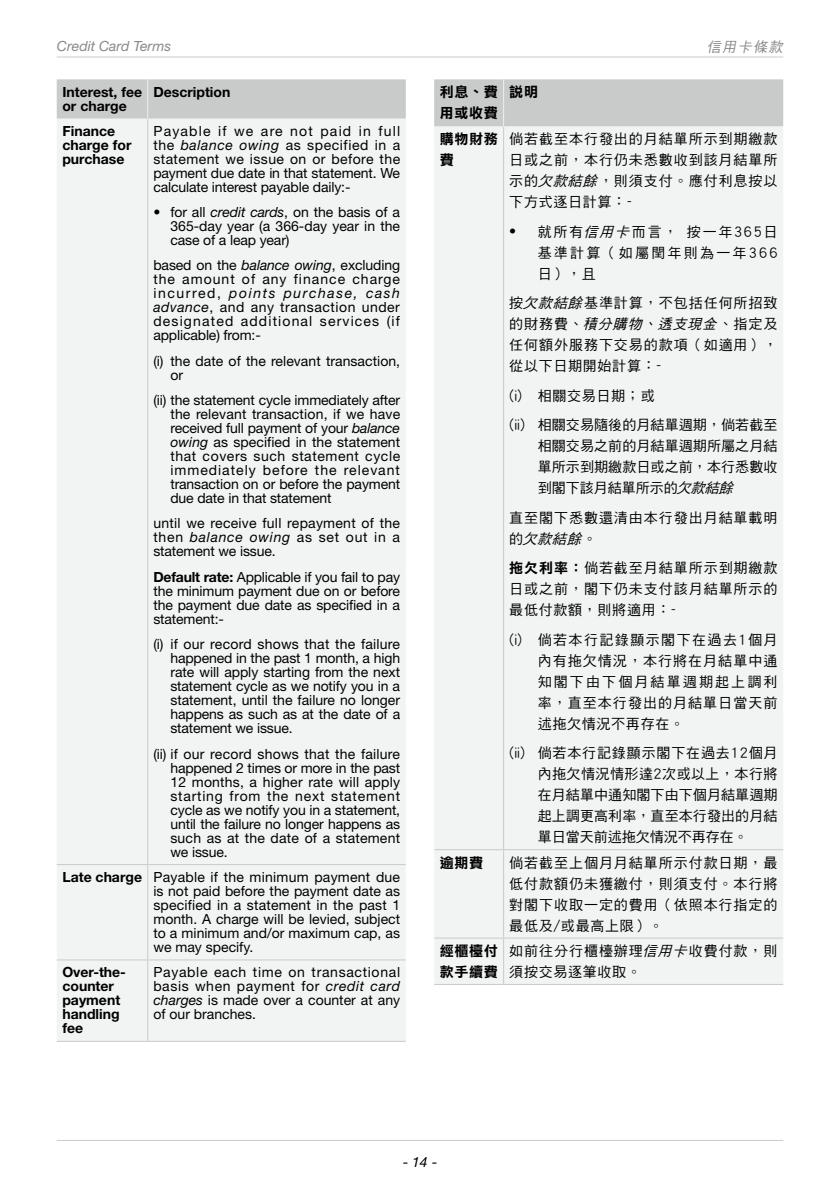
<style>
.page{position:relative;width:840px;height:1191px;background:#fff}
.page>*{position:absolute;margin:0;border:0;box-sizing:border-box;transform-origin:0 0}
.t1{font:14px/14px "Helvetica Neue LT Std";letter-spacing:-.01em;color:#000;text-align:justify}
.t2{font:14px/21px "DF Hei Md HKSCSP U";letter-spacing:.065em;color:#000;text-align:justify}
.t3{font:700 14px/14px "Helvetica Neue LT Std";color:#000}
.t4{font:14px/29.4px "DF Hei Md HKSCSP U";letter-spacing:.005em;color:#000}
.t5{font:14px/21px "DF Li Hei Bd HK BF";letter-spacing:.05em;color:#000}
.t6{font:italic 14px "Helvetica Neue LT Std";color:#898989}
.t7{font:italic 14px "DF Hei Md HKSCSP U";color:#898989}
.s1{font-style:italic}
.s2{font-weight:700}
.s3{font-family:"Helvetica Neue LT Std"}
.s4{font-family:"DF Li Hei Bd HK BF"}
</style>
<div class="page">
<hr style="left:57px;top:1140px;width:725px;height:1px;background:#c9caca">
<hr style="left:57px;top:56px;width:725px;height:1px;background:#c9caca">
<div style="left:57px;top:79px;width:348px;height:40px;background:#c9caca"></div>
<div style="left:57px;top:119px;width:348px;height:921px;background:#f2f3f3"></div>
<hr style="left:147px;top:119px;width:1px;height:745px;background:#c9caca">
<hr style="left:147px;top:865px;width:1px;height:94px;background:#c9caca">
<hr style="left:147px;top:960px;width:1px;height:80px;background:#c9caca">
<hr style="left:57px;top:1040px;width:91px;height:1px;background:#c9caca">
<hr style="left:148px;top:1040px;width:257px;height:1px;background:#c9caca">
<hr style="left:147px;top:79px;width:1px;height:40px;background:#efefef">
<hr style="left:57px;top:864px;width:91px;height:1px;background:#c9caca">
<hr style="left:148px;top:864px;width:257px;height:1px;background:#c9caca">
<hr style="left:57px;top:959px;width:91px;height:1px;background:#c9caca">
<hr style="left:148px;top:959px;width:257px;height:1px;background:#c9caca">
<div style="left:434px;top:79px;width:348px;height:48px;background:#c9caca"></div>
<div style="left:434px;top:127px;width:348px;height:857px;background:#f2f3f3"></div>
<hr style="left:503px;top:850px;width:1px;height:87px;background:#c9caca">
<hr style="left:503px;top:938px;width:1px;height:46px;background:#c9caca">
<hr style="left:434px;top:984px;width:69px;height:1px;background:#c9caca">
<hr style="left:503px;top:984px;width:279px;height:1px;background:#c9caca">
<hr style="left:503px;top:79px;width:1px;height:48px;background:#efefef">
<hr style="left:434px;top:937px;width:69px;height:1px;background:#c9caca">
<hr style="left:503px;top:937px;width:279px;height:1px;background:#c9caca">
<hr style="left:503px;top:127px;width:1px;height:722px;background:#c9caca">
<hr style="left:434px;top:849px;width:69px;height:1px;background:#c9caca">
<hr style="left:503px;top:849px;width:279px;height:1px;background:#c9caca">
<p class="t6" style="left:57px;top:38px;width:115px">Credit Card Terms</p>
<p class="t7" style="left:706px;top:40px;width:80px">信用卡條款</p>
<p class="t3" style="left:62px;top:84px;width:81px">Interest, fee or charge</p>
<p class="t3" style="left:153px;top:84px;width:78px">Description</p>
<p class="t3" style="left:62px;top:123px;width:70px">Finance charge for purchase</p>
<p class="t1" style="left:153px;top:123px;width:248px">Payable if we are not paid in full the <span class="s1">balance owing</span> as specified in a statement we issue on or before the payment due date in that statement. We calculate interest payable daily:-</p>
<p class="t1" style="left:170px;top:205px;width:231px;text-indent:-17px">• for all <span class="s1">credit cards</span>, on the basis of a 365-day year (a 366-day year in the case of a leap year)</p>
<p class="t1" style="left:153px;top:258px;width:248px">based on the <span class="s1">balance owing</span>, excluding the amount of any finance charge incurred, <span class="s1">points purchase, cash advance</span>, and any transaction under designated additional services (if applicable) from:-</p>
<p class="t1" style="left:170px;top:353px;width:231px;text-indent:-17px">(i) the date of the relevant transaction, or</p>
<p class="t1" style="left:170px;top:393px;width:231px;text-indent:-17px">(ii) the statement cycle immediately after the relevant transaction, if we have received full payment of your <span class="s1">balance owing</span> as specified in the statement that covers such statement cycle immediately before the relevant transaction on or before the payment due date in that statement</p>
<p class="t1" style="left:153px;top:516px;width:248px">until we receive full repayment of the then <span class="s1">balance owing</span> as set out in a statement we issue.</p>
<p class="t1" style="left:153px;top:569px;width:248px"><span class="s2">Default rate:</span> Applicable if you fail to pay the minimum payment due on or before the payment due date as specified in a statement:-</p>
<p class="t1" style="left:170px;top:637px;width:231px;text-indent:-17px">(i) if our record shows that the failure happened in the past 1 month, a high rate will apply starting from the next statement cycle as we notify you in a statement, until the failure no longer happens as such as at the date of a statement we issue.</p>
<p class="t1" style="left:170px;top:746px;width:231px;text-indent:-17px">(ii) if our record shows that the failure happened 2 times or more in the past 12 months, a higher rate will apply starting from the next statement cycle as we notify you in a statement, until the failure no longer happens as such as at the date of a statement we issue.</p>
<p class="t1" style="left:153px;top:869px;width:248px;text-indent:-91px"><span class="s2">Late charge</span> Payable if the minimum payment due is not paid before the payment date as specified in a statement in the past 1 month. A charge will be levied, subject to a minimum and/or maximum cap, as we may specify.</p>
<p class="t3" style="left:62px;top:965px;width:65px">Over-the&shy;counter payment handling fee</p>
<p class="t1" style="left:153px;top:965px;width:248px">Payable each time on transactional basis when payment for <span class="s1">credit card charges</span> is made over a counter at any of our branches.</p>
<p class="t5" style="left:439px;top:82px;width:60px">利息、費用或收費</p>
<p class="t5" style="left:509px;top:82px;width:30px">說明</p>
<p class="t5" style="left:439px;top:129px;width:60px">購物財務費</p>
<p class="t2" style="left:509px;top:128px;width:269px">倘若截至本行發出的月結單所示到期繳款日或之前，本行仍未悉數收到該月結單所示的<span class="s1">欠款結餘</span>，則須支付。應付利息按以下方式逐日計算：-</p>
<p class="t2" style="left:537px;top:221px;width:241px;text-indent:-28px"><span class="s3">•</span> 就所有<span class="s1">信用卡</span>而言， 按一年365日基準計算（如屬閏年則為一年366日），且</p>
<p class="t2" style="left:509px;top:292px;width:269px">按<span class="s1">欠款結餘</span>基準計算，不包括任何所招致的財務費、<span class="s1">積分購物、透支現金</span>、指定及任何額外服務下交易的款項（如適用），從以下日期開始計算：-</p>
<p class="t4" style="left:509px;top:381px;width:269px">(i) 相關交易日期；或<br>(ii) 相關交易隨後的月結單週期，倘若截至</p>
<p class="t2" style="left:537px;top:435px;width:241px">相關交易之前的月結單週期所屬之月結單所示到期繳款日或之前，本行悉數收到閣下該月結單所示的<span class="s1">欠款結餘</span></p>
<p class="t2" style="left:509px;top:507px;width:269px">直至閣下悉數還清由本行發出月結單載明的<span class="s1">欠款結餘</span>。</p>
<p class="t2" style="left:509px;top:557px;width:269px"><span class="s4">拖欠利率：</span>倘若截至月結單所示到期繳款日或之前，閣下仍未支付該月結單所示的最低付款額，則將適用：-</p>
<p class="t2" style="left:537px;top:629px;width:241px;text-indent:-28px">(i) 倘若本行記錄顯示閣下在過去1個月內有拖欠情況，本行將在月結單中通知閣下由下個月結單週期起上調利率，直至本行發出的月結單日當天前述拖欠情況不再存在。</p>
<p class="t2" style="left:537px;top:742px;width:241px;text-indent:-28px">(ii) 倘若本行記錄顯示閣下在過去12個月內拖欠情況情形達2次或以上，本行將在月結單中通知閣下由下個月結單週期起上調更高利率，直至本行發出的月結單日當天前述拖欠情況不再存在。</p>
<p class="t5" style="left:439px;top:852px;width:45px">逾期費</p>
<p class="t2" style="left:509px;top:852px;width:269px">倘若截至上個月月結單所示付款日期，最低付款額仍未獲繳付，則須支付。本行將對閣下收取一定的費用（依照本行指定的最低及/或最高上限）。</p>
<p class="t5" style="left:439px;top:940px;width:60px">經櫃檯付款手續費</p>
<p class="t2" style="left:509px;top:940px;width:269px">如前往分行櫃檯辦理<span class="s1">信用卡</span>收費付款，則須按交易逐筆收取。</p>
<p class="t1" style="left:402px;top:1154px;width:36px">- <span class="s1">14</span> -</p>
</div>
